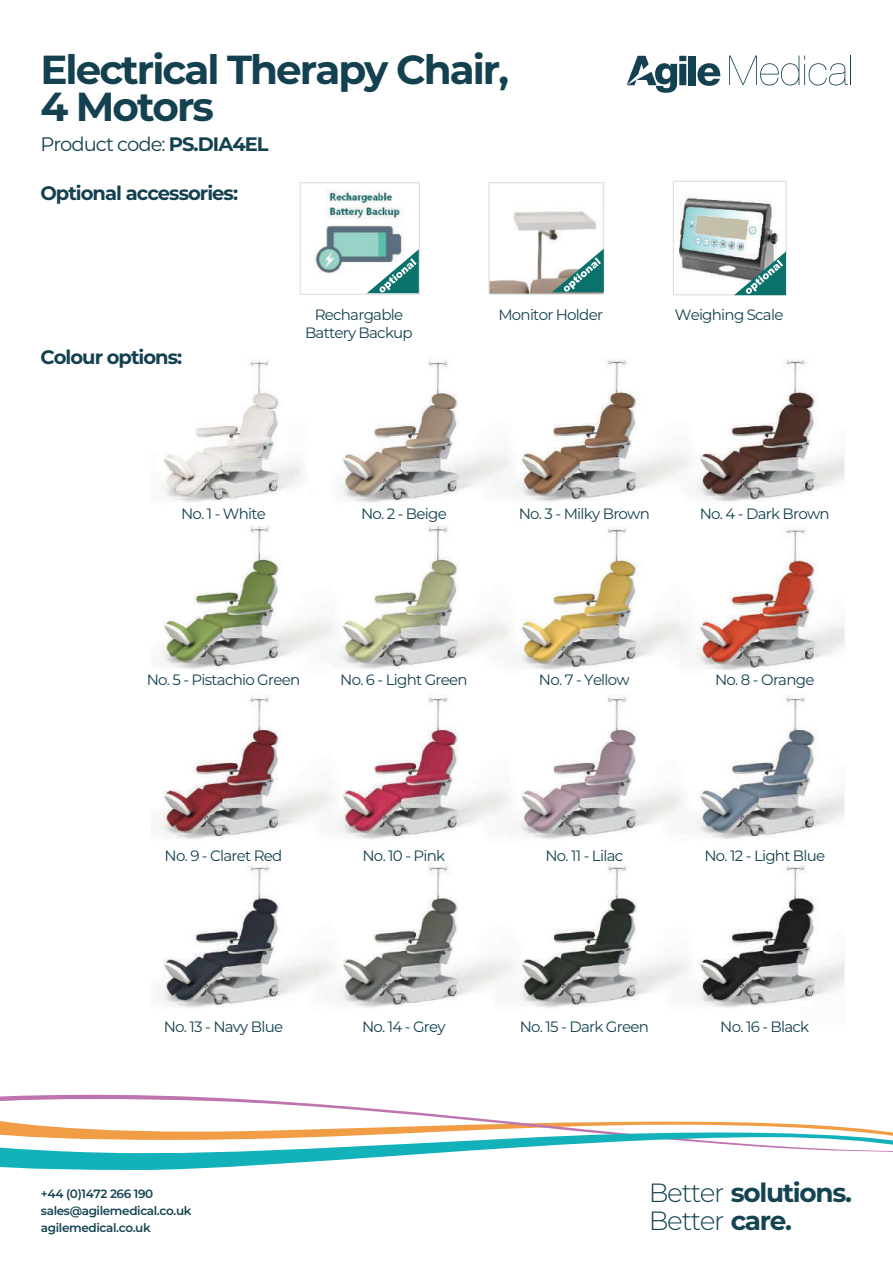
<style>
.page{position:relative;width:893px;height:1263px;background:#fff}
.page>*{position:absolute;margin:0;border:0;box-sizing:border-box;transform-origin:0 0}
.t1{font:700 40.5px/37.5px "Montserrat";letter-spacing:-.05em;color:#144150}
.t2{font:700 26.4px/27.9px "Montserrat";letter-spacing:-.05em;color:#144351}
.t3{font:700 19.5px "Montserrat";letter-spacing:-.05em;color:#144150}
.t4{font:19.5px "Montserrat";letter-spacing:-.05em;color:#144150}
.t5{font:15px/18px "Montserrat";letter-spacing:-.05em;color:#144150;text-align:center}
.t6{font:600 12px/17px "Montserrat";letter-spacing:-.03em;color:#144351}
.s1{font-weight:700}
.s2{font-weight:300}
</style>
<div class="page">
<img style="left:156px;top:357px;width:689px;height:651px">
<img style="left:679px;top:196px;width:101px;height:82px">
<div style="left:673px;top:181px;width:114px;height:114px;border:1px solid #dcdddf"></div>
<img style="left:313px;top:190px;width:90px;height:83px">
<div style="left:300px;top:182px;width:120px;height:113px;border:1px solid #dcdddf"></div>
<img style="left:367px;top:249px;width:52px;height:44px">
<img style="left:490px;top:211px;width:112px;height:82px">
<div style="left:488px;top:182px;width:116px;height:113px;border:1px solid #dcdddf"></div>
<svg style="left:379px;top:258px;width:38px;height:34px"></svg>
<img style="left:552px;top:249px;width:52px;height:43px">
<svg style="left:564px;top:257px;width:37px;height:35px"></svg>
<img style="left:734px;top:251px;width:52px;height:44px">
<svg style="left:746px;top:260px;width:37px;height:34px"></svg>
<svg style="left:0;top:1094px;width:399px;height:17px"></svg>
<svg style="left:0;top:1111px;width:893px;height:59px"></svg>
<div style="left:689px;top:56px;width:7px;height:29px;background:#144150"></div>
<svg style="left:697px;top:63px;width:23px;height:23px"></svg>
<svg style="left:627px;top:56px;width:59px;height:37px"></svg>
<svg style="left:729px;top:56px;width:122px;height:29px"></svg>
<h1 class="t1" style="left:40px;top:49px;width:470px">Electrical Therapy Chair,<br>4 Motors</h1>
<h3 class="t4" style="left:40px;top:131px;width:230px">Product code: <span class="s1">PS.DIA4EL</span></h3>
<h3 class="t3" style="left:40px;top:179px;width:199px">Optional accessories:</h3>
<h3 class="t3" style="left:40px;top:343px;width:143px">Colour options:</h3>
<p class="t5" style="left:305px;top:305px;width:109px">Rechargable<br>Battery Backup</p>
<p class="t5" style="left:498px;top:305px;width:106px">Monitor Holder</p>
<p class="t5" style="left:675px;top:305px;width:110px">Weighing Scale</p>
<p class="t5" style="left:181px;top:504px;width:86px">No. 1 - White</p>
<p class="t5" style="left:361px;top:504px;width:87px">No. 2 - Beige</p>
<p class="t5" style="left:519px;top:504px;width:133px">No. 3 - Milky Brown</p>
<p class="t5" style="left:700px;top:504px;width:131px">No. 4 - Dark Brown</p>
<p class="t5" style="left:147px;top:670px;width:155px">No. 5 - Pistachio Green</p>
<p class="t5" style="left:340px;top:670px;width:129px">No. 6 - Light Green</p>
<p class="t5" style="left:539px;top:670px;width:92px">No. 7 - Yellow</p>
<p class="t5" style="left:715px;top:670px;width:101px">No. 8 - Orange</p>
<p class="t5" style="left:165px;top:846px;width:119px">No. 9 - Claret Red</p>
<p class="t5" style="left:363px;top:846px;width:84px">No. 10 - Pink</p>
<p class="t5" style="left:545px;top:846px;width:79px">No. 11 - Lilac</p>
<p class="t5" style="left:704px;top:846px;width:122px">No. 12 - Light Blue</p>
<p class="t5" style="left:164px;top:1017px;width:121px">No. 13 - Navy Blue</p>
<p class="t5" style="left:362px;top:1017px;width:85px">No. 14 - Grey</p>
<p class="t5" style="left:520px;top:1017px;width:131px">No. 15 - Dark Green</p>
<p class="t5" style="left:720px;top:1017px;width:90px">No. 16 - Black</p>
<p class="t6" style="left:41px;top:1184px;width:152px">+44 (0)1472 266 190 sales@agilemedical.co.uk agilemedical.co.uk</p>
<h2 class="t2" style="left:649px;top:1177px;width:205px"><span class="s2">Better</span> solutions.<br><span class="s2">Better</span> care.</h2>
</div>
